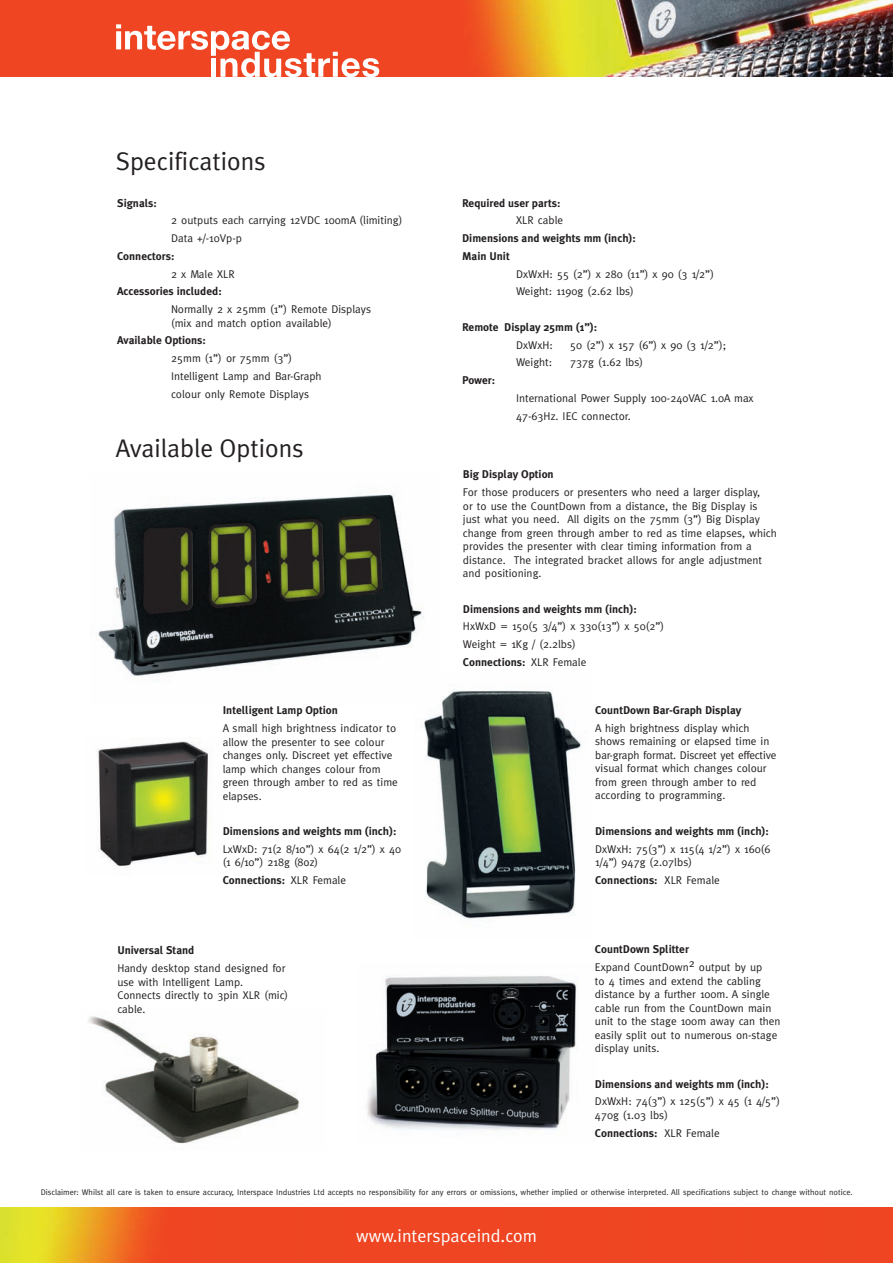
<style>
.page{position:relative;width:893px;height:1263px;background:#fff}
.page>*{position:absolute;margin:0;border:0;box-sizing:border-box;transform-origin:0 0}
.t1{font:25.5px "Meta Plus Normal";color:#231f20}
.t2{font:18px "Meta Plus Normal";color:#fff}
.t3{font:11.25px/13.5px "Meta";color:#231f20}
.t4{font:700 11.25px/17.7px "Meta Plus";color:#231f20}
.t5{font:8.25px "Meta";color:#231f20}
.s1{font-family:"Meta";font-weight:400}
</style>
<div class="page">
<img style="left:366px;top:976px;width:212px;height:154px">
<img style="left:424px;top:690px;width:158px;height:229px">
<img style="left:98px;top:493px;width:341px;height:211px">
<img style="left:96px;top:741px;width:113px;height:128px">
<img style="left:0;top:0;width:892px;height:77px">
<img style="left:0;top:1208px;width:892px;height:55px">
<svg style="left:116px;top:24px;width:263px;height:53px"></svg>
<img style="left:88px;top:1016px;width:213px;height:128px">
<h1 class="t1" style="left:116px;top:152px;width:152px">Specifications</h1>
<p class="t4" style="left:117px;top:195px;width:41px">Signals:</p>
<p class="t3" style="left:171px;top:213px;width:233px;line-height:17.7px">2 outputs each carrying 12VDC 100mA (limiting)<br>Data +/-10Vp-p</p>
<p class="t4" style="left:117px;top:248px;width:59px">Connectors:</p>
<p class="t3" style="left:171px;top:268px;width:65px">2 x Male XLR</p>
<p class="t4" style="left:117px;top:283px;width:106px">Accessories included:</p>
<p class="t3" style="left:171px;top:303px;width:201px">Normally 2 x 25mm (1”) Remote Displays (mix and match option available)</p>
<p class="t4" style="left:117px;top:332px;width:90px">Available Options:</p>
<p class="t3" style="left:171px;top:350px;width:152px;line-height:17.7px">25mm (1”) or 75mm (3”)<br>Intelligent Lamp and Bar-Graph colour only Remote Displays</p>
<h1 class="t1" style="left:116px;top:439px;width:190px">Available Options</h1>
<p class="t4" style="left:223px;top:702px;width:117px">Intelligent Lamp Option</p>
<p class="t3" style="left:223px;top:722px;width:177px">A small high brightness indicator to allow the presenter to see colour changes only. Discreet yet effective lamp which changes colour from green through amber to red as time elapses.</p>
<p class="t4" style="left:223px;top:823px;width:175px">Dimensions and weights mm (inch):</p>
<p class="t3" style="left:223px;top:843px;width:180px">LxWxD: 71(2 8/10”) x 64(2 1/2”) x 40 (1 6/10”) 218g (8oz)</p>
<p class="t4" style="left:223px;top:872px;width:125px">Connections: <span class="s1">XLR Female</span></p>
<p class="t4" style="left:117px;top:942px;width:79px">Universal Stand</p>
<p class="t3" style="left:117px;top:962px;width:172px">Handy desktop stand designed for use with Intelligent Lamp.<br>Connects directly to 3pin XLR (mic) cable.</p>
<p class="t4" style="left:462px;top:195px;width:100px">Required user parts:</p>
<p class="t3" style="left:516px;top:215px;width:48px">XLR cable</p>
<p class="t4" style="left:462px;top:230px;width:175px">Dimensions and weights mm (inch):<br>Main Unit</p>
<p class="t3" style="left:516px;top:266px;width:199px;line-height:17.7px">DxWxH: 55 (2”) x 280 (11”) x 90 (3 1/2”)<br>Weight: 1190g (2.62 lbs)</p>
<p class="t4" style="left:462px;top:319px;width:137px">Remote Display 25mm (1”):</p>
<p class="t3" style="left:516px;top:339px;width:38px">DxWxH:</p>
<p class="t3" style="left:570px;top:339px;width:157px">50 (2”) x 157 (6”) x 90 (3 1/2”);</p>
<p class="t3" style="left:516px;top:357px;width:38px">Weight:</p>
<p class="t3" style="left:570px;top:357px;width:74px">737g (1.62 lbs)</p>
<p class="t4" style="left:462px;top:372px;width:35px">Power:</p>
<p class="t3" style="left:516px;top:390px;width:239px;line-height:17.7px">International Power Supply 100-240VAC 1.0A max<br>47-63Hz. IEC connector.</p>
<p class="t4" style="left:463px;top:466px;width:92px">Big Display Option</p>
<p class="t3" style="left:463px;top:486px;width:315px">For those producers or presenters who need a larger display,<br>or to use the CountDown from a distance, the Big Display is just what you need. All digits on the 75mm (3”) Big Display change from green through amber to red as time elapses, which provides the presenter with clear timing information from a distance. The integrated bracket allows for angle adjustment and positioning.</p>
<p class="t4" style="left:463px;top:601px;width:175px">Dimensions and weights mm (inch):</p>
<p class="t3" style="left:463px;top:618px;width:203px;line-height:17.7px">HxWxD = 150(5 3/4”) x 330(13”) x 50(2”)<br>Weight = 1Kg / (2.2lbs)</p>
<p class="t4" style="left:463px;top:654px;width:125px">Connections: <span class="s1">XLR Female</span></p>
<p class="t4" style="left:595px;top:702px;width:148px">CountDown Bar-Graph Display</p>
<p class="t3" style="left:595px;top:722px;width:183px">A high brightness display which shows remaining or elapsed time in bar-graph format. Discreet yet effective visual format which changes colour from green through amber to red according to programming.</p>
<p class="t4" style="left:595px;top:823px;width:175px">Dimensions and weights mm (inch):</p>
<p class="t3" style="left:595px;top:843px;width:177px">DxWxH: 75(3”) x 115(4 1/2”) x 160(6<br>1/4”) 947g (2.07lbs)</p>
<p class="t4" style="left:595px;top:872px;width:126px">Connections: <span class="s1">XLR Female</span></p>
<p class="t4" style="left:595px;top:941px;width:95px">CountDown Splitter</p>
<p class="t3" style="left:595px;top:961px;width:187px">Expand CountDown2 output by up<br>to 4 times and extend the cabling distance by a further 100m. A single cable run from the CountDown main unit to the stage 100m away can then easily split out to numerous on-stage display units.</p>
<p class="t4" style="left:595px;top:1075px;width:175px">Dimensions and weights mm (inch):</p>
<p class="t3" style="left:595px;top:1096px;width:187px">DxWxH: 74(3”) x 125(5”) x 45 (1 4/5”)<br>470g (1.03 lbs)</p>
<p class="t4" style="left:595px;top:1124px;width:126px">Connections: <span class="s1">XLR Female</span></p>
<p class="t5" style="left:41px;top:1189px;width:813px">Disclaimer: Whilst all care is taken to ensure accuracy, Interspace Industries Ltd accepts no responsibility for any errors or omissions, whether implied or otherwise interpreted. All specifications subject to change without notice.</p>
<h2 class="t2" style="left:356px;top:1229px;width:182px">www.interspaceind.com</h2>
</div>
